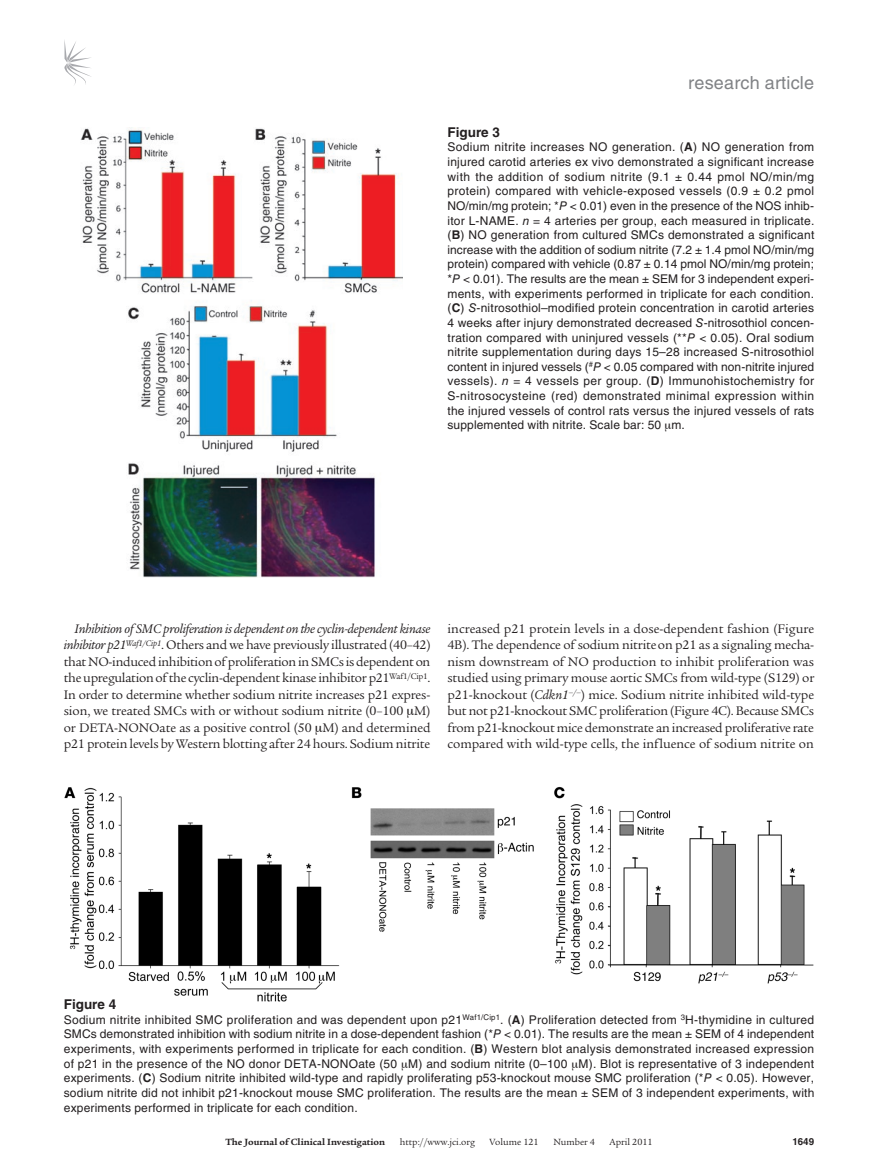
<style>
.page{position:relative;width:878px;height:1175px;background:#fff}
.page>*{position:absolute;margin:0;border:0;box-sizing:border-box;transform-origin:0 0}
.t1{font:18px "Helvetica LT Std";letter-spacing:.01em;color:#808285}
.t2{font:13.5px/16.5px "Legacy Serif Std";letter-spacing:-.005em;color:#231f20;text-align:justify}
.t3{font:700 13.5px "Helvetica LT Std";color:#231f20}
.t4{font:12px/14.7px "Helvetica LT Std";letter-spacing:.015em;color:#231f20;text-align:justify}
.t5{font:9.75px "Legacy Serif Std";color:#231f20}
.t6{font:700 9.75px "Legacy Serif Std";color:#231f20}
.t7{font:700 9.75px "Helvetica LT Std";color:#231f20}
.s1{font-weight:700}
.s2{font-style:italic}
</style>
<div class="page">
<svg style="left:64px;top:40px;width:27px;height:45px"></svg>
<img style="left:81px;top:127px;width:321px;height:450px">
<img style="left:64px;top:786px;width:750px;height:216px">
<h1 class="t1" style="left:688px;top:73px;width:127px">research article</h1>
<p class="t3" style="left:447px;top:124px;width:54px">Figure 3</p>
<p class="t4" style="left:447px;top:140px;width:368px">Sodium nitrite increases NO generation. (<span class="s1">A</span>) NO generation from injured carotid arteries ex vivo demonstrated a significant increase with the addition of sodium nitrite (9.1 ± 0.44 pmol NO/min/mg protein) compared with vehicle-exposed vessels (0.9 ± 0.2 pmol NO/min/mg protein; *<span class="s2">P</span> &lt; 0.01) even in the presence of the NOS inhib&shy;itor L-NAME. <span class="s2">n</span> = 4 arteries per group, each measured in triplicate. (<span class="s1">B</span>) NO generation from cultured SMCs demonstrated a significant increase with the addition of sodium nitrite (7.2 ± 1.4 pmol NO/min/mg protein) compared with vehicle (0.87 ± 0.14 pmol NO/min/mg protein; *<span class="s2">P</span> &lt; 0.01). The results are the mean ± SEM for 3 independent experi&shy;ments, with experiments performed in triplicate for each condition. (<span class="s1">C</span>) <span class="s2">S</span>-nitrosothiol–modified protein concentration in carotid arteries 4 weeks after injury demonstrated decreased <span class="s2">S</span>-nitrosothiol concen&shy;tration compared with uninjured vessels (**<span class="s2">P</span> &lt; 0.05). Oral sodium nitrite supplementation during days 15–28 increased S-nitrosothiol content in injured vessels (<sup>#</sup><span class="s2">P</span> &lt; 0.05 compared with non-nitrite injured vessels). <span class="s2">n</span> = 4 vessels per group. (<span class="s1">D</span>) Immunohistochemistry for S-nitrosocysteine (red) demonstrated minimal expression within the injured vessels of control rats versus the injured vessels of rats supplemented with nitrite. Scale bar: 50 m.</p>
<p class="t2" style="left:64px;top:620px;width:368px;text-indent:11px"><span class="s2">Inhibition of SMC proliferation is dependent on the cyclin-dependent kinase inhibitor p21</span><sup>Waf1/Cip1</sup>. Others and we have previously illustrated (40–42) that NO-induced inhibition of proliferation in SMCs is dependent on the upregulation of the cyclin-dependent kinase inhibitor p21<sup>Waf1/Cip1</sup>.<br>In order to determine whether sodium nitrite increases p21 expres&shy;sion, we treated SMCs with or without sodium nitrite (0–100 M) or DETA-NONOate as a positive control (50 M) and determined p21 protein levels by Western blotting after 24 hours. Sodium nitrite</p>
<p class="t2" style="left:447px;top:620px;width:368px">increased p21 protein levels in a dose-dependent fashion (Figure 4B). The dependence of sodium nitriteon p21 as a signaling mecha&shy;nism downstream of NO production to inhibit proliferation was studied using primary mouse aortic SMCs from wild-type (S129) or p21-knockout (<span class="s2">Cdkn1</span><sup>–/–</sup>) mice. Sodium nitrite inhibited wild-type but not p21-knockout SMC proliferation (Figure 4C). Because SMCs from p21-knockout mice demonstrate an increased proliferative rate compared with wild-type cells, the influence of sodium nitrite on</p>
<p class="t3" style="left:64px;top:996px;width:54px">Figure 4</p>
<p class="t4" style="left:64px;top:1012px;width:752px">Sodium nitrite inhibited SMC proliferation and was dependent upon p21<sup>Waf1/Cip1</sup>. (<span class="s1">A</span>) Proliferation detected from <sup>3</sup>H-thymidine in cultured SMCs demonstrated inhibition with sodium nitrite in a dose-dependent fashion (*<span class="s2">P</span> &lt; 0.01). The results are the mean ± SEM of 4 independent experiments, with experiments performed in triplicate for each condition. (<span class="s1">B</span>) Western blot analysis demonstrated increased expression of p21 in the presence of the NO donor DETA-NONOate (50 M) and sodium nitrite (0–100 M). Blot is representative of 3 independent experiments. (<span class="s1">C</span>) Sodium nitrite inhibited wild-type and rapidly proliferating p53-knockout mouse SMC proliferation (*<span class="s2">P</span> &lt; 0.05). However, sodium nitrite did not inhibit p21-knockout mouse SMC proliferation. The results are the mean ± SEM of 3 independent experiments, with experiments performed in triplicate for each condition.</p>
<p class="t6" style="left:225px;top:1135px;width:161px">The Journal of Clinical Investigation</p>
<p class="t5" style="left:400px;top:1136px;width:77px">http://www.jci.org</p>
<p class="t5" style="left:489px;top:1136px;width:50px">Volume 121</p>
<p class="t5" style="left:553px;top:1136px;width:43px">Number 4</p>
<p class="t5" style="left:609px;top:1136px;width:44px">April 2011</p>
<p class="t7" style="left:792px;top:1135px;width:23px">1649</p>
</div>
